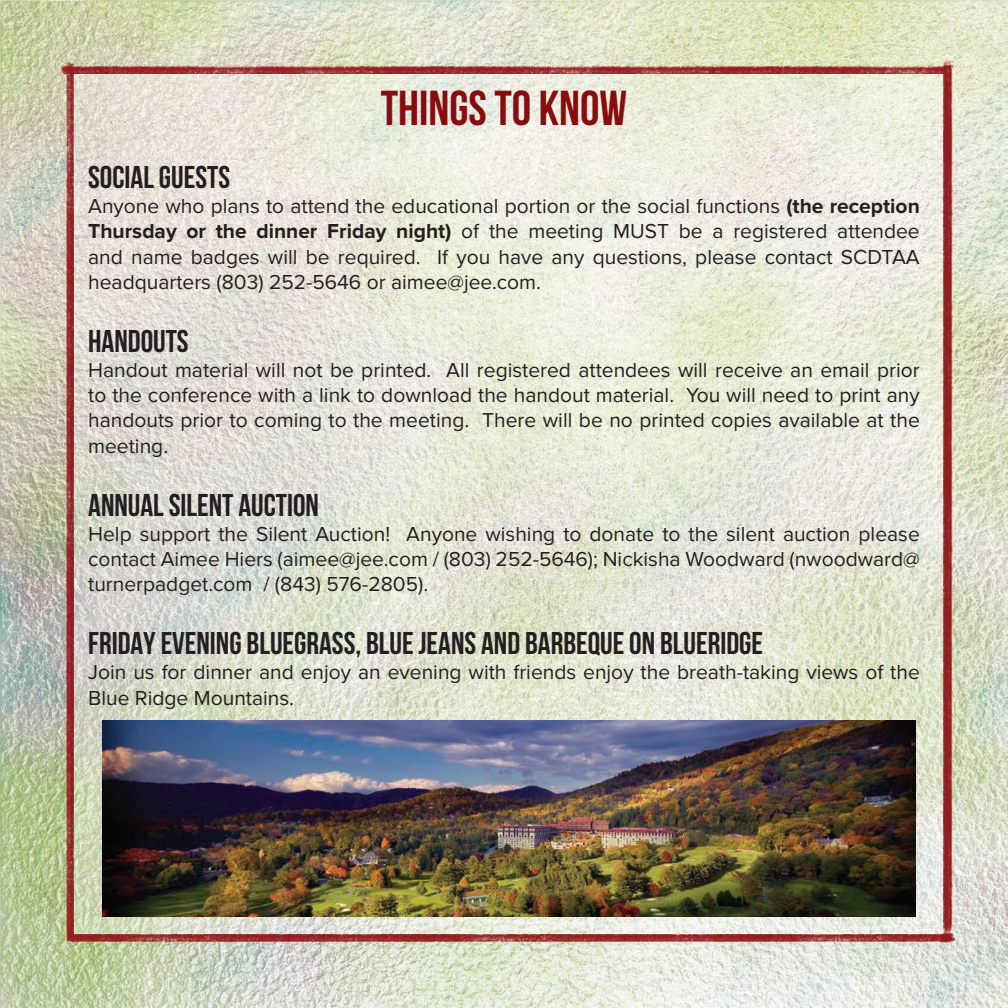
<style>
.page{position:relative;width:1008px;height:1008px;background:#fff}
.page>*{position:absolute;margin:0;border:0;box-sizing:border-box;transform-origin:0 0}
.t1{font:700 49px "Bebas Neue";color:#880b0e}
.t2{font:700 31.5px "Bebas Neue";color:#231f20}
.t3{font:21px/25.2px "Proxima Nova";color:#231f20;text-align:justify}
.s1{font-weight:700}
</style>
<div class="page">
<img style="left:0;top:0;width:1008px;height:1008px">
<img style="left:75px;top:75px;width:868px;height:858px">
<img style="left:102px;top:721px;width:813px;height:195px">
<h1 class="t1" style="left:381px;top:81px;width:248px">THINGS TO KNOW</h1>
<h2 class="t2" style="left:88px;top:160px;width:143px">SOCIAL GUESTS</h2>
<p class="t3" style="left:88px;top:194px;width:833px">Anyone who plans to attend the educational portion or the social functions <span class="s1">(the reception Thursday or the dinner Friday night)</span> of the meeting MUST be a registered attendee and name badges will be required. If you have any questions, please contact SCDTAA headquarters (803) 252-5646 or aimee@jee.com.</p>
<h2 class="t2" style="left:88px;top:324px;width:102px">HANDOUTS</h2>
<p class="t3" style="left:88px;top:358px;width:833px">Handout material will not be printed. All registered attendees will receive an email prior to the conference with a link to download the handout material. You will need to print any handouts prior to coming to the meeting. There will be no printed copies available at the meeting.</p>
<h2 class="t2" style="left:88px;top:487px;width:232px">ANNUAL SILENT AUCTION</h2>
<p class="t3" style="left:88px;top:522px;width:833px">Help support the Silent Auction! Anyone wishing to donate to the silent auction please contact Aimee Hiers (aimee@jee.com / (803) 252-5646); Nickisha Woodward (nwoodward@ turnerpadget.com / (843) 576-2805).</p>
<h2 class="t2" style="left:88px;top:626px;width:676px">FRIDAY EVENING BLUEGRASS, BLUE JEANS AND BARBEQUE ON BLUERIDGE</h2>
<p class="t3" style="left:88px;top:660px;width:833px">Join us for dinner and enjoy an evening with friends enjoy the breath-taking views of the<br>Blue Ridge Mountains.</p>
</div>
